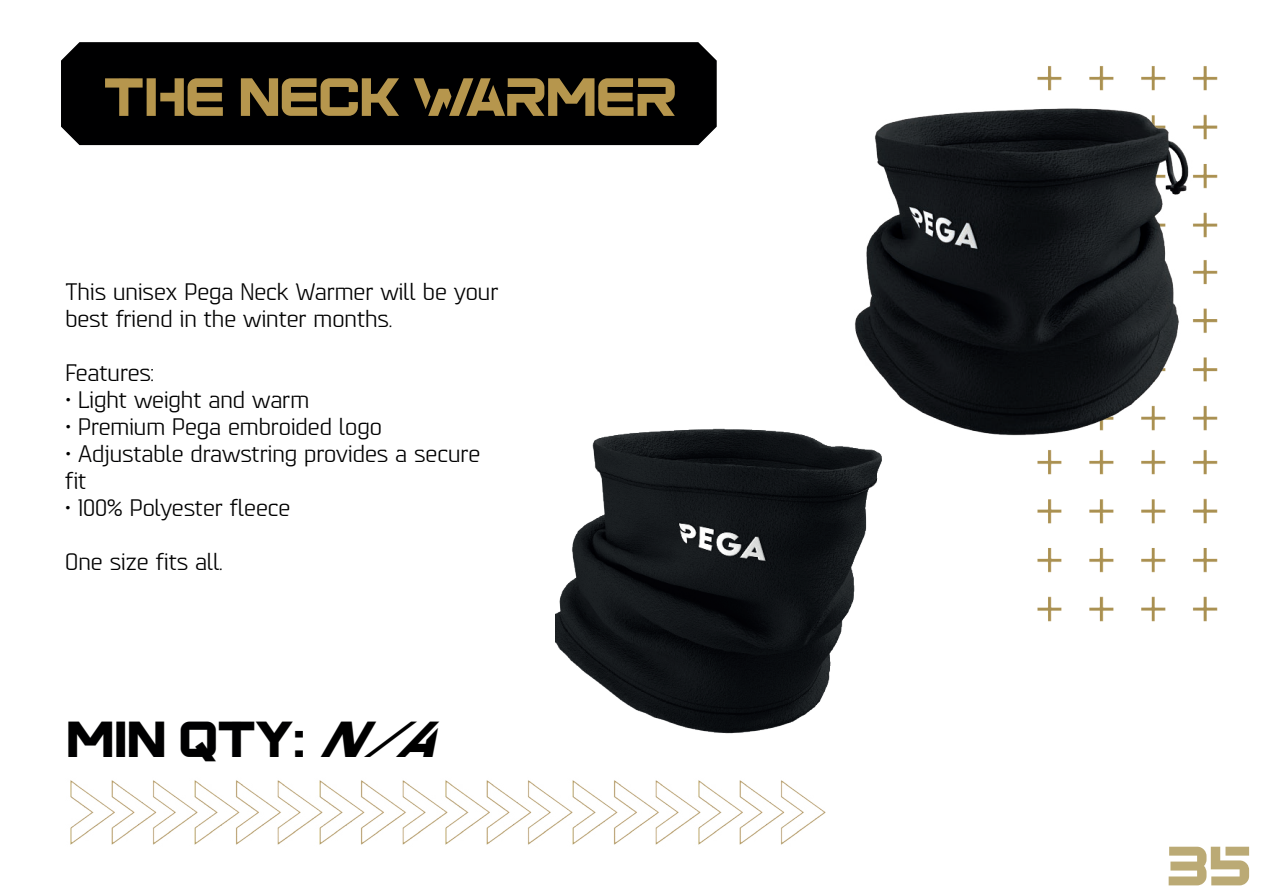
<style>
.page{position:relative;width:1263px;height:893px;background:#fff}
.page>*{position:absolute;margin:0;border:0;box-sizing:border-box;transform-origin:0 0}
.t1{font:52.5px "b Biger Over";color:#bbaa75}
.t2{font:51px "b Biger Over";color:#b6964d}
.t3{font:48px "b Biger Over";color:#000001}
.t4{font:22.5px/27px "Gepeste V";color:#000001}
.s1{font-style:italic;color:#000}
</style>
<div class="page">
<img style="left:1037px;top:596px;width:181px;height:26px">
<div style="left:61px;top:42px;width:656px;height:104px;background:#000001"></div>
<img style="left:70px;top:780px;width:103px;height:65px">
<img style="left:173px;top:780px;width:125px;height:65px">
<img style="left:298px;top:780px;width:125px;height:65px">
<img style="left:423px;top:780px;width:128px;height:65px">
<img style="left:551px;top:780px;width:125px;height:65px">
<img style="left:676px;top:780px;width:150px;height:65px">
<img style="left:556px;top:428px;width:298px;height:306px">
<img style="left:784px;top:66px;width:434px;height:530px">
<h2 class="t2" style="left:103px;top:75px;width:574px">THE NECK WARMER</h2>
<p class="t4" style="left:65px;top:278px;width:434px">This unisex Pega Neck Warmer will be your best friend in the winter months.</p>
<p class="t4" style="left:65px;top:359px;width:90px">Features:</p>
<p class="t4" style="left:65px;top:386px;width:245px">• Light weight and warm</p>
<p class="t4" style="left:65px;top:413px;width:318px">• Premium Pega embroided logo</p>
<p class="t4" style="left:65px;top:440px;width:416px">• Adjustable drawstring provides a secure fit</p>
<p class="t4" style="left:65px;top:494px;width:226px">• 100% Polyester fleece</p>
<p class="t4" style="left:65px;top:548px;width:159px">One size fits all.</p>
<h3 class="t3" style="left:66px;top:718px;width:396px">MIN QTY: <span class="s1">N/A</span></h3>
<h1 class="t1" style="left:1167px;top:843px;width:86px">35</h1>
</div>
